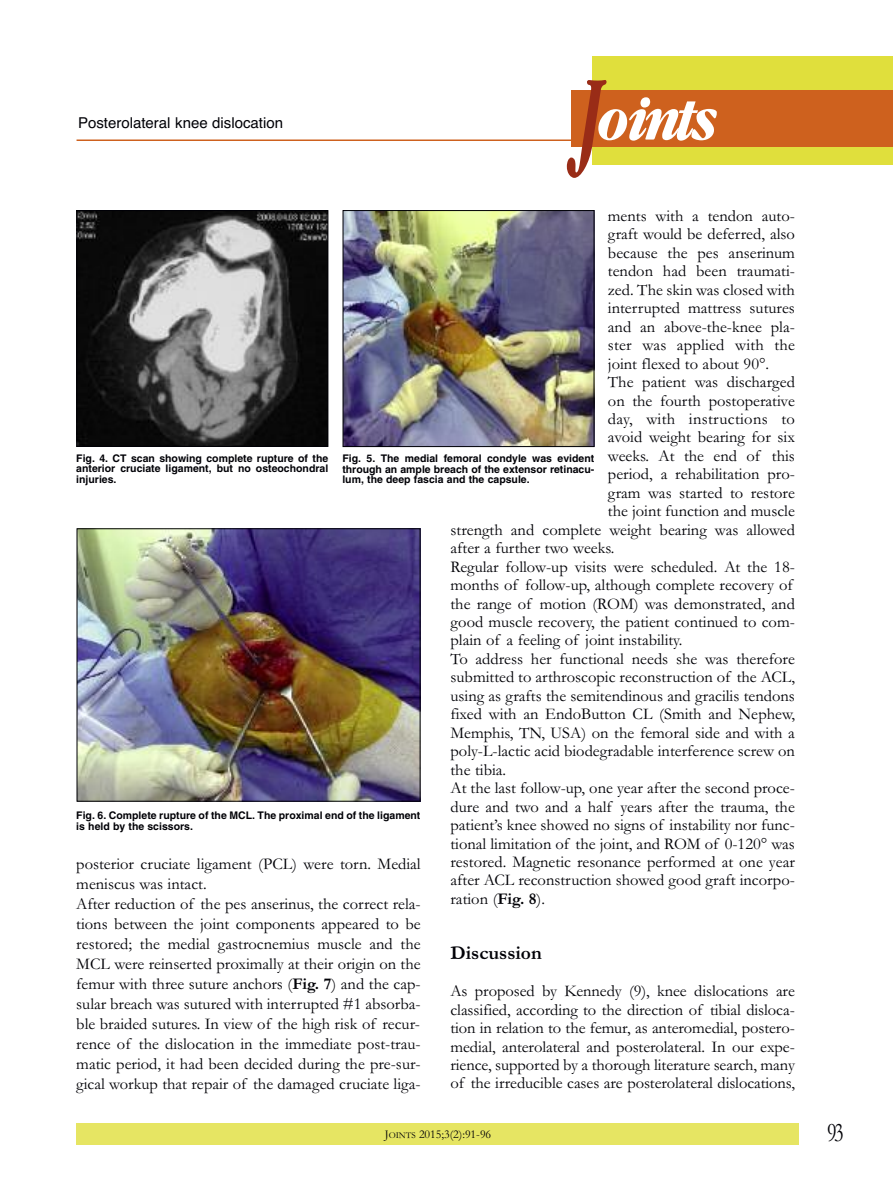
<style>
.page{position:relative;width:893px;height:1191px;background:#fff}
.page>*{position:absolute;margin:0;border:0;box-sizing:border-box;transform-origin:0 0}
.t1{font:italic 700 55.8px "Garamond Cond";letter-spacing:-.085em;color:#fff}
.t2{font:27px "Garamond";color:#000006;scale:.75 1}
.t3{font:700 19.5px "Garamond";color:#000006}
.t4{font:16.5px/20px "Garamond";color:#000006}
.t5{font:16.5px "Garamond";letter-spacing:.02em;color:#000006}
.t6{font:15px "Helvetica";color:#000006}
.t7{font:12px "Garamond";color:#000006}
.t8{font:700 10.5px/10.5px "Helvetica";color:#000006;text-align:justify}
.s1{font-size:99.9px;color:#992c17}
.s2{font-weight:700}
.s3{font-size:9px}
</style>
<div class="page">
<div style="left:77px;top:1123px;width:722px;height:22px;background:#e6e563"></div>
<hr style="left:77px;top:139px;width:640px;height:2px;background:#ce611e">
<div style="left:592px;top:56px;width:301px;height:108px;background:#e0df3c"></div>
<div style="left:571px;top:91px;width:322px;height:56px;background:#ce611e"></div>
<img style="left:79px;top:212px;width:247px;height:233px">
<div style="left:77px;top:210px;width:251px;height:237px;border:1px solid #000006"></div>
<img style="left:345px;top:212px;width:247px;height:233px">
<div style="left:343px;top:210px;width:251px;height:237px;border:1px solid #000006"></div>
<img style="left:79px;top:530px;width:339px;height:269px">
<p class="t6" style="left:78px;top:114px;width:207px">Posterolateral knee dislocation</p>
<h1 class="t1" style="left:574px;top:88px;width:140px"><span class="s1">J</span>oints</h1>
<p class="t4" style="left:608px;top:205px;width:189px">ments with a tendon auto-</p>
<p class="t4" style="left:608px;top:224px;width:189px">graft would be deferred, also</p>
<p class="t4" style="left:608px;top:242px;width:189px">because the pes anserinum</p>
<p class="t4" style="left:608px;top:261px;width:189px">tendon had been traumati-</p>
<p class="t4" style="left:608px;top:279px;width:189px">zed. The skin was closed with</p>
<p class="t4" style="left:608px;top:297px;width:189px">interrupted mattress sutures</p>
<p class="t4" style="left:608px;top:316px;width:189px">and an above-the-knee pla-</p>
<p class="t4" style="left:608px;top:334px;width:189px">ster was applied with the</p>
<p class="t4" style="left:608px;top:353px;width:163px">joint flexed to about 90°.</p>
<p class="t4" style="left:608px;top:371px;width:189px">The patient was discharged</p>
<p class="t4" style="left:608px;top:390px;width:189px">on the fourth postoperative</p>
<p class="t5" style="left:608px;top:408px;width:189px">day, with instructions to</p>
<p class="t4" style="left:608px;top:427px;width:189px">avoid weight bearing for six</p>
<p class="t4" style="left:608px;top:445px;width:189px">weeks. At the end of this</p>
<p class="t4" style="left:608px;top:464px;width:189px">period, a rehabilitation pro-</p>
<p class="t4" style="left:608px;top:482px;width:189px">gram was started to restore</p>
<p class="t4" style="left:608px;top:500px;width:189px">the joint function and muscle</p>
<p class="t4" style="left:450px;top:519px;width:346px">strength and complete weight bearing was allowed</p>
<p class="t4" style="left:450px;top:537px;width:165px">after a further two weeks.</p>
<p class="t4" style="left:450px;top:556px;width:346px">Regular follow-up visits were scheduled. At the 18-</p>
<p class="t4" style="left:450px;top:574px;width:344px">months of follow-up, although complete recovery of</p>
<p class="t4" style="left:450px;top:593px;width:346px">the range of motion (ROM) was demonstrated, and</p>
<p class="t4" style="left:450px;top:611px;width:346px">good muscle recovery, the patient continued to com-</p>
<p class="t4" style="left:450px;top:630px;width:233px">plain of a feeling of joint instability.</p>
<p class="t4" style="left:450px;top:648px;width:346px">To address her functional needs she was therefore</p>
<p class="t4" style="left:450px;top:666px;width:346px">submitted to arthroscopic reconstruction of the ACL,</p>
<p class="t4" style="left:450px;top:685px;width:346px">using as grafts the semitendinous and gracilis tendons</p>
<p class="t4" style="left:450px;top:703px;width:346px">fixed with an EndoButton CL (Smith and Nephew,</p>
<p class="t4" style="left:450px;top:722px;width:346px">Memphis, TN, USA) on the femoral side and with a</p>
<p class="t4" style="left:450px;top:740px;width:346px">poly-L-lactic acid biodegradable interference screw on</p>
<p class="t4" style="left:450px;top:759px;width:57px">the tibia.</p>
<p class="t4" style="left:450px;top:777px;width:346px">At the last follow-up, one year after the second proce-</p>
<p class="t4" style="left:450px;top:796px;width:346px">dure and two and a half years after the trauma, the</p>
<p class="t4" style="left:450px;top:814px;width:346px">patient’s knee showed no signs of instability nor func-</p>
<p class="t4" style="left:450px;top:833px;width:346px">tional limitation of the joint, and ROM of 0-120° was</p>
<p class="t4" style="left:450px;top:851px;width:346px">restored. Magnetic resonance performed at one year</p>
<p class="t4" style="left:450px;top:869px;width:346px">after ACL reconstruction showed good graft incorpo-</p>
<p class="t4" style="left:450px;top:888px;width:96px">ration (<span class="s2">Fig. 8</span>).</p>
<p class="t3" style="left:450px;top:941px;width:93px">Discussion</p>
<p class="t4" style="left:450px;top:981px;width:346px;line-height:18.5px;text-align:justify">As proposed by Kennedy (9), knee dislocations are classified, according to the direction of tibial disloca&shy;tion in relation to the femur, as anteromedial, postero&shy;medial, anterolateral and posterolateral. In our expe&shy;rience, supported by a thorough literature search, many of the irreducible cases are posterolateral dislocations,</p>
<p class="t8" style="left:76px;top:454px;width:253px">Fig. 4. CT scan showing complete rupture of the anterior cruciate ligament, but no osteochondral injuries.</p>
<p class="t8" style="left:342px;top:454px;width:253px">Fig. 5. The medial femoral condyle was evident through an ample breach of the extensor retinacu&shy;lum, the deep fascia and the capsule.</p>
<p class="t8" style="left:76px;top:811px;width:346px">Fig. 6. Complete rupture of the MCL. The proximal end of the ligament is held by the scissors.</p>
<p class="t4" style="left:76px;top:853px;width:346px">posterior cruciate ligament (PCL) were torn. Medial meniscus was intact.<br>After reduction of the pes anserinus, the correct rela&shy;tions between the joint components appeared to be restored; the medial gastrocnemius muscle and the MCL were reinserted proximally at their origin on the femur with three suture anchors (<span class="s2">Fig. 7</span>) and the cap&shy;sular breach was sutured with interrupted #1 absorba&shy;ble braided sutures. In view of the high risk of recur&shy;rence of the dislocation in the immediate post-trau&shy;matic period, it had been decided during the pre-sur&shy;gical workup that repair of the damaged cruciate liga-</p>
<p class="t7" style="left:385px;top:1126px;width:108px">J<span class="s3">OINTS</span> 2015;3(2):91-96</p>
<h2 class="t2" style="left:827px;top:1116px;width:24px">93</h2>
</div>
